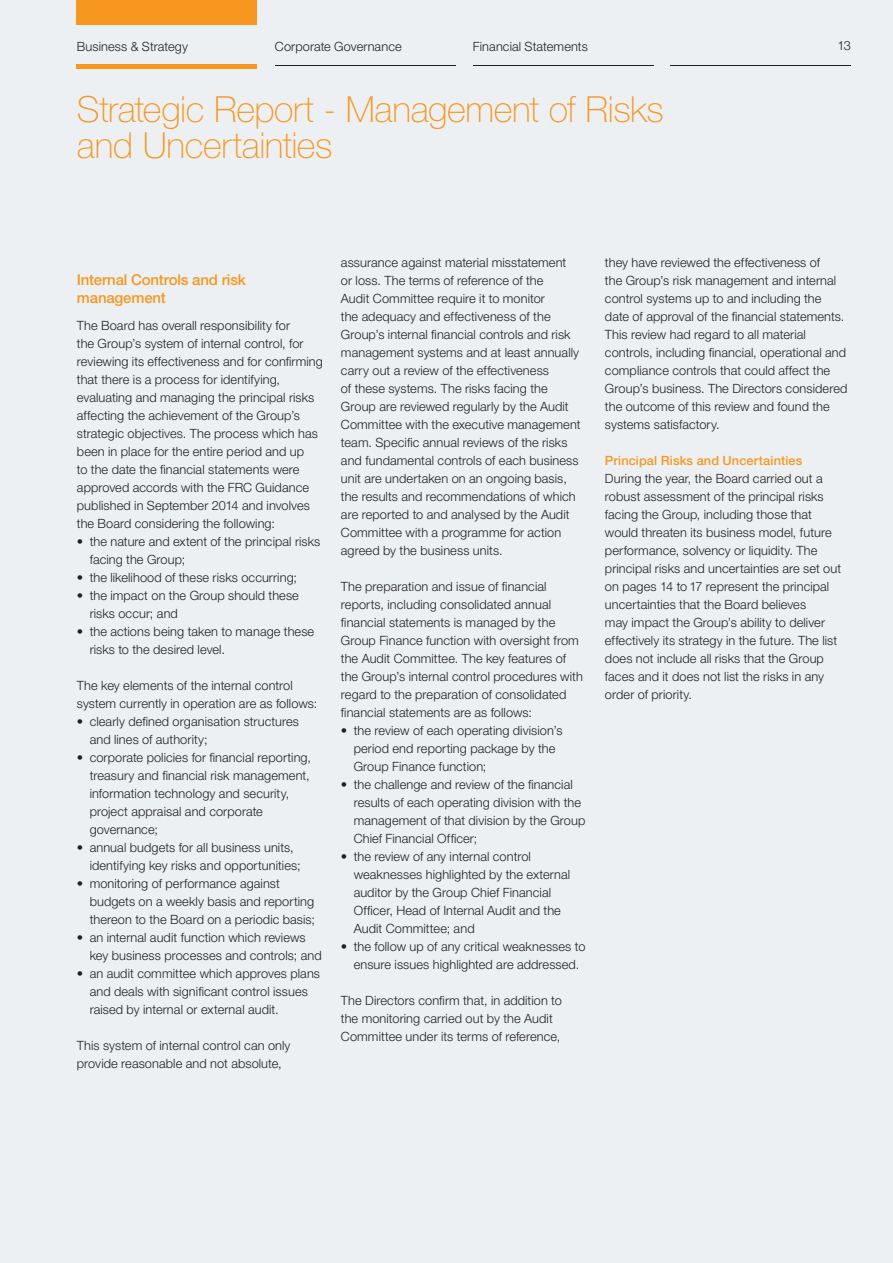
<style>
.page{position:relative;width:893px;height:1263px;background:#ecf0f3}
.page>*{position:absolute;margin:0;border:0;box-sizing:border-box;transform-origin:0 0}
.t1{font:100 36px/36px "Helvetica Neue LT Std";letter-spacing:-.01em;color:#f7971d}
.t2{font:500 15px/18px "Helvetica Neue LT Std";letter-spacing:-.015em;color:#f7971d}
.t3{font:300 12.75px/18px "Helvetica Neue LT Std";letter-spacing:.01em;color:#231f20}
.t4{font:500 12.75px "Helvetica Neue LT Std";letter-spacing:.01em;color:#f7971d}
</style>
<div class="page">
<div style="left:77px;top:0;width:180px;height:25px;background:#f7971d"></div>
<hr style="left:671px;top:65px;width:180px;height:1px;background:#231f20">
<hr style="left:473px;top:65px;width:180px;height:1px;background:#231f20">
<hr style="left:76px;top:65px;width:181px;height:4px;background:#f7971d">
<hr style="left:275px;top:65px;width:181px;height:1px;background:#231f20">
<p class="t3" style="left:77px;top:37px;width:113px">Business &amp; Strategy</p>
<p class="t3" style="left:275px;top:37px;width:128px">Corporate Governance</p>
<p class="t3" style="left:473px;top:37px;width:116px">Financial Statements</p>
<p class="t3" style="left:837px;top:36px;width:15px">13</p>
<h1 class="t1" style="left:77px;top:91px;width:588px">Strategic Report - Management of Risks and Uncertainties</h1>
<p class="t2" style="left:77px;top:271px;width:171px">Internal Controls and risk management</p>
<p class="t3" style="left:77px;top:316px;width:248px">The Board has overall responsibility for<br>the Group’s system of internal control, for reviewing its effectiveness and for confirming that there is a process for identifying, evaluating and managing the principal risks affecting the achievement of the Group’s strategic objectives. The process which has been in place for the entire period and up<br>to the date the financial statements were approved accords with the FRC Guidance published in September 2014 and involves the Board considering the following:</p>
<p class="t3" style="left:90px;top:532px;width:232px;text-indent:-13px">• the nature and extent of the principal risks facing the Group;</p>
<p class="t3" style="left:77px;top:568px;width:222px">• the likelihood of these risks occurring;</p>
<p class="t3" style="left:90px;top:586px;width:211px;text-indent:-13px">• the impact on the Group should these risks occur; and</p>
<p class="t3" style="left:90px;top:622px;width:226px;text-indent:-13px">• the actions being taken to manage these risks to the desired level.</p>
<p class="t3" style="left:77px;top:676px;width:242px">The key elements of the internal control system currently in operation are as follows:</p>
<p class="t3" style="left:90px;top:712px;width:211px;text-indent:-13px">• clearly defined organisation structures and lines of authority;</p>
<p class="t3" style="left:90px;top:748px;width:223px;text-indent:-13px">• corporate policies for financial reporting, treasury and financial risk management, information technology and security, project appraisal and corporate governance;</p>
<p class="t3" style="left:90px;top:838px;width:212px;text-indent:-13px">• annual budgets for all business units, identifying key risks and opportunities;</p>
<p class="t3" style="left:90px;top:874px;width:227px;text-indent:-13px">• monitoring of performance against budgets on a weekly basis and reporting thereon to the Board on a periodic basis;</p>
<p class="t3" style="left:90px;top:928px;width:234px;text-indent:-13px">• an internal audit function which reviews key business processes and controls; and</p>
<p class="t3" style="left:90px;top:964px;width:232px;text-indent:-13px">• an audit committee which approves plans and deals with significant control issues raised by internal or external audit.</p>
<p class="t3" style="left:77px;top:1036px;width:215px">This system of internal control can only provide reasonable and not absolute,</p>
<p class="t3" style="left:341px;top:253px;width:241px">assurance against material misstatement or loss. The terms of reference of the<br>Audit Committee require it to monitor<br>the adequacy and effectiveness of the Group’s internal financial controls and risk management systems and at least annually carry out a review of the effectiveness<br>of these systems. The risks facing the Group are reviewed regularly by the Audit Committee with the executive management team. Specific annual reviews of the risks and fundamental controls of each business unit are undertaken on an ongoing basis, the results and recommendations of which are reported to and analysed by the Audit Committee with a programme for action agreed by the business units.</p>
<p class="t3" style="left:341px;top:577px;width:243px">The preparation and issue of financial reports, including consolidated annual financial statements is managed by the Group Finance function with oversight from the Audit Committee. The key features of the Group’s internal control procedures with regard to the preparation of consolidated financial statements are as follows:</p>
<p class="t3" style="left:354px;top:721px;width:210px;text-indent:-13px">• the review of each operating division’s period end reporting package by the<br>Group Finance function;</p>
<p class="t3" style="left:354px;top:775px;width:233px;text-indent:-13px">• the challenge and review of the financial results of each operating division with the management of that division by the Group Chief Financial Officer;</p>
<p class="t3" style="left:354px;top:847px;width:218px;text-indent:-13px">• the review of any internal control weaknesses highlighted by the external auditor by the Group Chief Financial Officer, Head of Internal Audit and the Audit Committee; and</p>
<p class="t3" style="left:341px;top:937px;width:246px;text-align:center">• the follow up of any critical weaknesses to ensure issues highlighted are addressed.</p>
<p class="t3" style="left:341px;top:991px;width:222px">The Directors confirm that, in addition to the monitoring carried out by the Audit<br>Committee under its terms of reference,</p>
<p class="t3" style="left:605px;top:253px;width:244px">they have reviewed the effectiveness of<br>the Group’s risk management and internal control systems up to and including the date of approval of the financial statements.<br>This review had regard to all material controls, including financial, operational and compliance controls that could affect the Group’s business. The Directors considered the outcome of this review and found the systems satisfactory.</p>
<p class="t4" style="left:605px;top:453px;width:199px">Principal Risks and Uncertainties</p>
<p class="t3" style="left:605px;top:469px;width:238px">During the year, the Board carried out a robust assessment of the principal risks facing the Group, including those that would threaten its business model, future performance, solvency or liquidity. The principal risks and uncertainties are set out on pages 14 to 17 represent the principal uncertainties that the Board believes<br>may impact the Group’s ability to deliver effectively its strategy in the future. The list does not include all risks that the Group faces and it does not list the risks in any order of priority.</p>
</div>
